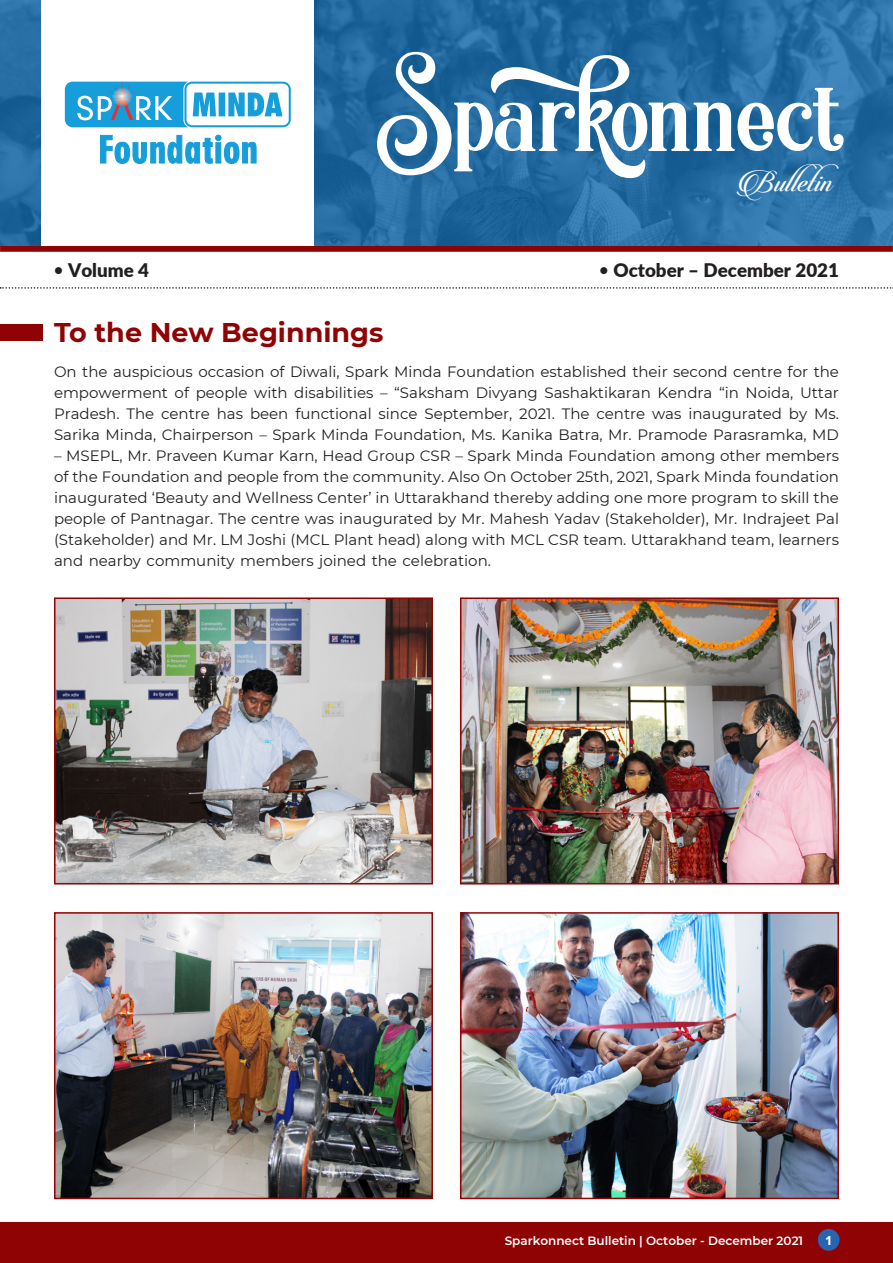
<style>
.page{position:relative;width:893px;height:1263px;background:#fff}
.page>*{position:absolute;margin:0;border:0;box-sizing:border-box;transform-origin:0 0}
.t1{font:96.9px "Quiska";letter-spacing:-.01em;color:#fff}
.t2{font:33.75px "Candlescript Demo Version";color:#fff}
.t3{font:700 27px "Montserrat";color:#900305}
.t4{font:900 18.75px "Lato";color:#231f20}
.t5{font:15px/21px "Montserrat";color:#231f20;text-align:justify}
.t6{font:700 13.5px "Proxima Nova";color:#fff}
.t7{font:600 12px "Montserrat";color:#fff}
</style>
<div class="page">
<div style="left:0;top:1222px;width:893px;height:41px;background:#900305"></div>
<div style="left:818px;top:1229px;width:21px;height:22px;background:#2865b1;border-radius:50%"></div>
<svg style="left:0;top:245px;width:893px;height:7px;background:#8d2027"></svg>
<svg style="left:0;top:0;width:893px;height:245px;background:#236aa0"></svg>
<div style="left:41px;top:0;width:273px;height:245px;background:#fff"></div>
<svg style="left:184px;top:82px;width:107px;height:45px"></svg>
<div style="left:186px;top:84px;width:103px;height:41px;background:#fff;border-radius:6px"></div>
<svg style="left:65px;top:82px;width:217px;height:45px"></svg>
<svg style="left:100px;top:135px;width:156px;height:29px"></svg>
<div style="left:0;top:324px;width:42px;height:17px;background:#900305"></div>
<svg style="left:0;top:287px;width:893px;height:2px"></svg>
<img style="left:57px;top:600px;width:373px;height:281px">
<div style="left:54px;top:597px;width:379px;height:287px;border:2px solid #900305"></div>
<img style="left:57px;top:915px;width:373px;height:281px">
<div style="left:54px;top:912px;width:379px;height:287px;border:2px solid #900305"></div>
<img style="left:463px;top:600px;width:373px;height:281px">
<div style="left:460px;top:597px;width:379px;height:287px;border:2px solid #900305"></div>
<img style="left:463px;top:915px;width:373px;height:281px">
<div style="left:460px;top:912px;width:379px;height:287px;border:2px solid #900305"></div>
<h1 class="t1" style="left:377px;top:49px;width:472px">Sparkonnect</h1>
<h2 class="t2" style="left:735px;top:160px;width:106px">Bulletin</h2>
<p class="t4" style="left:54px;top:256px;width:97px">● Volume 4</p>
<p class="t4" style="left:599px;top:256px;width:241px">● October – December 2021</p>
<h3 class="t3" style="left:54px;top:313px;width:331px">To the New Beginnings</h3>
<p class="t5" style="left:54px;top:360px;width:786px">On the auspicious occasion of Diwali, Spark Minda Foundation established their second centre for the empowerment of people with disabilities – “Saksham Divyang Sashaktikaran Kendra “in Noida, Uttar Pradesh. The centre has been functional since September, 2021. The centre was inaugurated by Ms.<br>Sarika Minda, Chairperson – Spark Minda Foundation, Ms. Kanika Batra, Mr. Pramode Parasramka, MD</p>
<p class="t5" style="left:54px;top:444px;width:786px">– MSEPL, Mr. Praveen Kumar Karn, Head Group CSR – Spark Minda Foundation among other members of the Foundation and people from the community. Also On October 25th, 2021, Spark Minda foundation inaugurated ‘Beauty and Wellness Center’ in Uttarakhand thereby adding one more program to skill the people of Pantnagar. The centre was inaugurated by Mr. Mahesh Yadav (Stakeholder), Mr. Indrajeet Pal (Stakeholder) and Mr. LM Joshi (MCL Plant head) along with MCL CSR team. Uttarakhand team, learners and nearby community members joined the celebration.</p>
<p class="t7" style="left:505px;top:1232px;width:300px">Sparkonnect Bulletin | October - December 2021</p>
<p class="t6" style="left:826px;top:1232px;width:7px">1</p>
</div>
